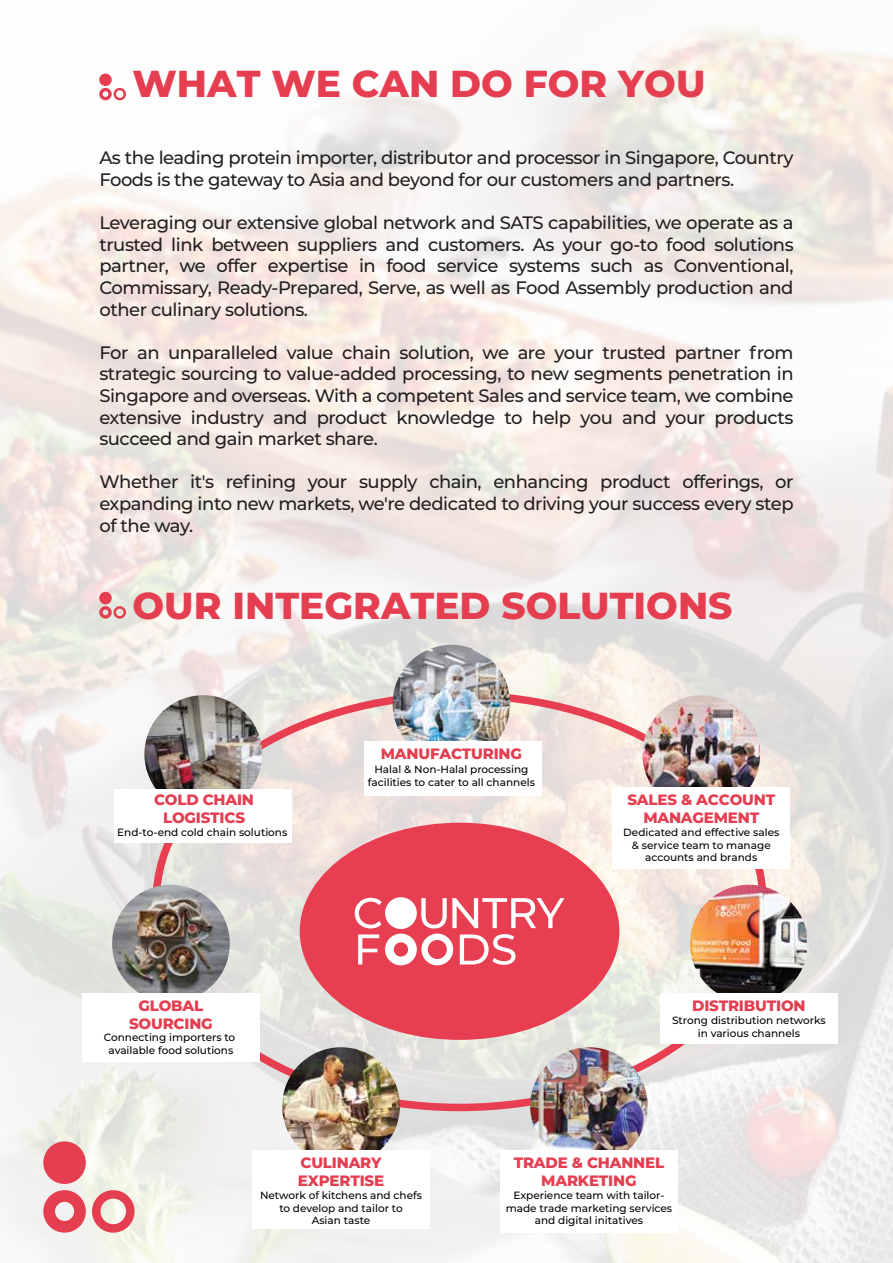
<style>
.page{position:relative;width:893px;height:1263px;background:#fff}
.page>*{position:absolute;margin:0;border:0;box-sizing:border-box;transform-origin:0 0}
.t1{font:800 37.5px "Montserrat";color:#e53e51}
.t2{font:500 18px/21.6px "Montserrat";letter-spacing:-.025em;color:#231f20;text-align:justify}
.t3{font:800 15px/18px "Montserrat";letter-spacing:-.015em;color:#e53e51;text-align:center}
.t4{font:500 10.5px/12.6px "Montserrat";color:#010101;text-align:center}
</style>
<div class="page">
<img style="left:0;top:27px;width:893px;height:1235px">
<div style="left:99px;top:74px;width:13px;height:12px;background:#e53e51;border-radius:50%"></div>
<svg style="left:99px;top:88px;width:27px;height:12px"></svg>
<div style="left:99px;top:592px;width:13px;height:12px;background:#e53e51;border-radius:50%"></div>
<svg style="left:99px;top:606px;width:27px;height:13px"></svg>
<div style="left:43px;top:1141px;width:43px;height:43px;background:#e53e51;border-radius:50%"></div>
<svg style="left:92px;top:1190px;width:43px;height:43px;background:#eb9a9d"></svg>
<svg style="left:43px;top:1190px;width:43px;height:43px"></svg>
<div style="left:300px;top:823px;width:319px;height:217px;background:#e73e51;border-radius:50%"></div>
<img style="left:393px;top:645px;width:117px;height:117px;border-radius:59px">
<div style="left:364px;top:742px;width:177px;height:54px;background:#fff"></div>
<img style="left:642px;top:695px;width:118px;height:118px;border-radius:59px">
<div style="left:613px;top:787px;width:177px;height:82px;background:#fff"></div>
<img style="left:690px;top:885px;width:117px;height:108px">
<div style="left:660px;top:993px;width:177px;height:51px;background:#fff"></div>
<img style="left:530px;top:1047px;width:118px;height:118px;border-radius:59px">
<div style="left:500px;top:1150px;width:178px;height:83px;background:#fff"></div>
<img style="left:282px;top:1047px;width:118px;height:118px;border-radius:59px">
<div style="left:252px;top:1150px;width:178px;height:79px;background:#fff"></div>
<img style="left:112px;top:885px;width:118px;height:117px;border-radius:59px">
<div style="left:82px;top:993px;width:178px;height:69px;background:#fff"></div>
<img style="left:144px;top:695px;width:118px;height:118px;border-radius:59px">
<div style="left:115px;top:789px;width:177px;height:53px;background:#fff"></div>
<svg style="left:355px;top:898px;width:209px;height:67px"></svg>
<h1 class="t1" style="left:133px;top:57px;width:574px">WHAT WE CAN DO FOR YOU</h1>
<p class="t2" style="left:99px;top:146px;width:696px">As the leading protein importer, distributor and processor in Singapore, Country<br>Foods is the gateway to Asia and beyond for our customers and partners.</p>
<p class="t2" style="left:99px;top:211px;width:696px">Leveraging our extensive global network and SATS capabilities, we operate as a trusted link between suppliers and customers. As your go-to food solutions partner, we offer expertise in food service systems such as Conventional, Commissary, Ready-Prepared, Serve, as well as Food Assembly production and other culinary solutions.</p>
<p class="t2" style="left:99px;top:341px;width:696px">For an unparalleled value chain solution, we are your trusted partner from strategic sourcing to value-added processing, to new segments penetration in Singapore and overseas. With a competent Sales and service team, we combine extensive industry and product knowledge to help you and your products succeed and gain market share.</p>
<p class="t2" style="left:99px;top:470px;width:696px">Whether it's refining your supply chain, enhancing product offerings, or expanding into new markets, we're dedicated to driving your success every step of the way.</p>
<h1 class="t1" style="left:133px;top:578px;width:601px">OUR INTEGRATED SOLUTIONS</h1>
<p class="t3" style="left:154px;top:790px;width:102px">COLD CHAIN<br>LOGISTICS</p>
<p class="t4" style="left:117px;top:826px;width:172px">End-to-end cold chain solutions</p>
<p class="t3" style="left:129px;top:996px;width:85px">GLOBAL<br>SOURCING</p>
<p class="t4" style="left:104px;top:1030px;width:133px">Connecting importers to available food solutions</p>
<p class="t3" style="left:381px;top:744px;width:143px">MANUFACTURING</p>
<p class="t4" style="left:368px;top:763px;width:169px">Halal &amp; Non-Halal processing facilities to cater to all channels</p>
<p class="t3" style="left:627px;top:789px;width:149px">SALES &amp; ACCOUNT<br>MANAGEMENT</p>
<p class="t4" style="left:623px;top:826px;width:158px">Dedicated and effective sales &amp; service team to manage accounts and brands</p>
<p class="t3" style="left:692px;top:996px;width:115px">DISTRIBUTION</p>
<p class="t4" style="left:672px;top:1013px;width:155px">Strong distribution networks in various channels</p>
<p class="t3" style="left:298px;top:1152px;width:88px;text-align:left">CULINARY<br>EXPERTISE</p>
<p class="t4" style="left:260px;top:1189px;width:164px">Network of kitchens and chefs to develop and tailor to<br>Asian taste</p>
<p class="t3" style="left:514px;top:1153px;width:152px">TRADE &amp; CHANNEL<br>MARKETING</p>
<p class="t4" style="left:506px;top:1189px;width:168px">Experience team with tailor&shy;made trade marketing services and digital initatives</p>
</div>
